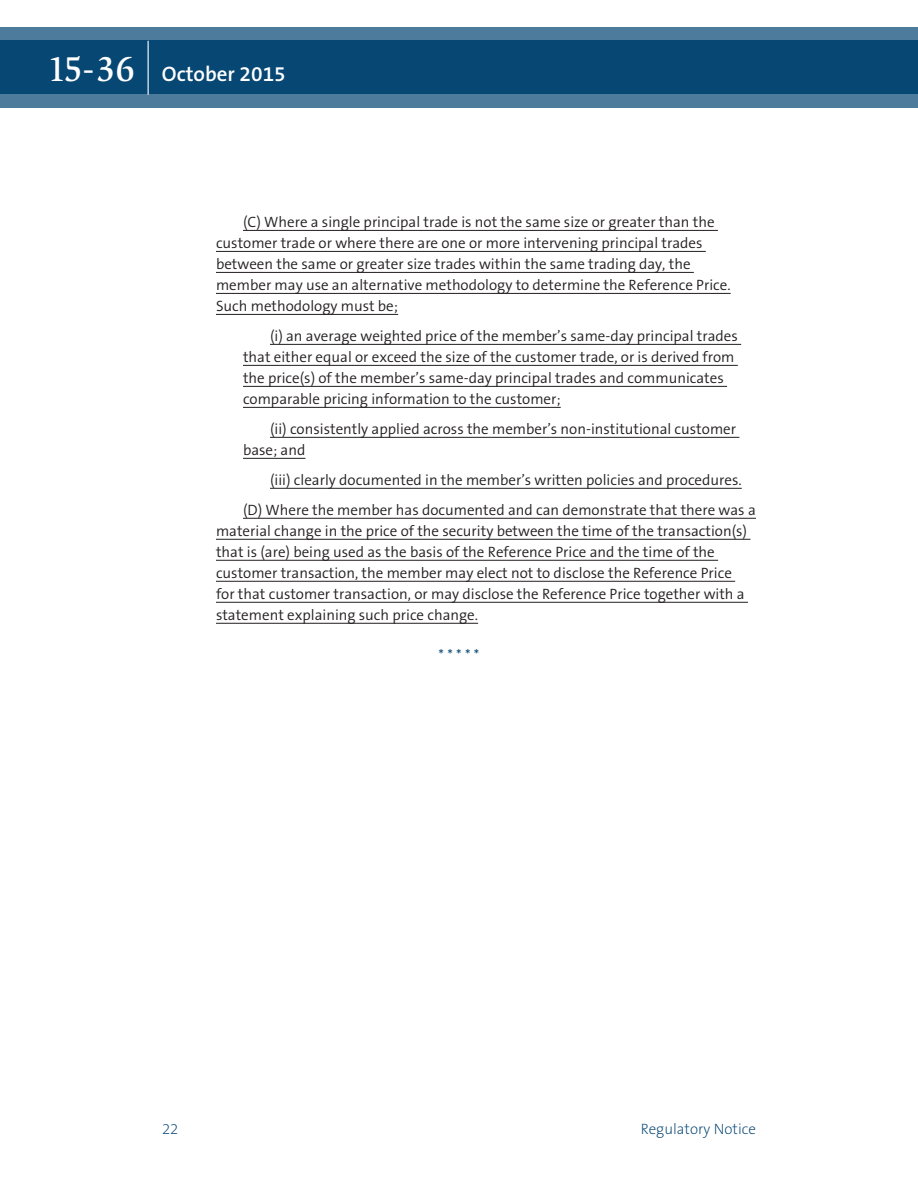
<style>
.page{position:relative;width:918px;height:1188px;background:#fff}
.page>*{position:absolute;margin:0;border:0;box-sizing:border-box;transform-origin:0 0}
.t1{font:600 21px "The Sans B6";color:#fff}
.t2{font:300 15px/21px "The Sans B4";color:#231f20}
.t3{font:200 15px "The Sans B2";color:#004270}
.t4{font:300 15px "The Sans B4";color:#004270}
.s1{font-family:"Slimbach LT";font-weight:500;font-size:36px}
</style>
<div class="page">
<svg style="left:0;top:27px;width:918px;height:81px;background:#1e5881"></svg>
<hr style="left:148px;top:41px;width:1px;height:54px;background:#fff">
<hr style="left:243px;top:230px;width:475px;height:1px;background:#231f20">
<hr style="left:216px;top:251px;width:490px;height:1px;background:#231f20">
<hr style="left:216px;top:272px;width:478px;height:1px;background:#231f20">
<hr style="left:216px;top:293px;width:515px;height:1px;background:#231f20">
<hr style="left:216px;top:314px;width:182px;height:1px;background:#231f20">
<hr style="left:270px;top:344px;width:471px;height:1px;background:#231f20">
<hr style="left:243px;top:365px;width:495px;height:1px;background:#231f20">
<hr style="left:243px;top:386px;width:484px;height:1px;background:#231f20">
<hr style="left:243px;top:407px;width:318px;height:1px;background:#231f20">
<hr style="left:270px;top:437px;width:469px;height:1px;background:#231f20">
<hr style="left:243px;top:458px;width:62px;height:1px;background:#231f20">
<hr style="left:270px;top:488px;width:472px;height:1px;background:#231f20">
<hr style="left:243px;top:518px;width:513px;height:1px;background:#231f20">
<hr style="left:216px;top:539px;width:534px;height:1px;background:#231f20">
<hr style="left:216px;top:560px;width:502px;height:1px;background:#231f20">
<hr style="left:216px;top:581px;width:519px;height:1px;background:#231f20">
<hr style="left:216px;top:602px;width:532px;height:1px;background:#231f20">
<hr style="left:216px;top:623px;width:262px;height:1px;background:#231f20">
<h1 class="t1" style="left:47px;top:63px;width:240px"><span class="s1">15-36</span> October 2015</h1>
<p class="t2" style="left:216px;top:212px;width:516px;text-indent:27px">(C) Where a single principal trade is not the same size or greater than the customer trade or where there are one or more intervening principal trades between the same or greater size trades within the same trading day, the member may use an alternative methodology to determine the Reference Price.<br>Such methodology must be;</p>
<p class="t2" style="left:243px;top:326px;width:496px;text-indent:27px">(i) an average weighted price of the member’s same-day principal trades that either equal or exceed the size of the customer trade, or is derived from the price(s) of the member’s same-day principal trades and communicates comparable pricing information to the customer;</p>
<p class="t2" style="left:243px;top:419px;width:495px;text-indent:27px">(ii) consistently applied across the member’s non-institutional customer base; and</p>
<p class="t2" style="left:243px;top:465px;width:514px;line-height:30px;text-indent:27px">(iii) clearly documented in the member’s written policies and procedures. (D) Where the member has documented and can demonstrate that there was a</p>
<p class="t2" style="left:216px;top:521px;width:533px">material change in the price of the security between the time of the transaction(s) that is (are) being used as the basis of the Reference Price and the time of the customer transaction, the member may elect not to disclose the Reference Price for that customer transaction, or may disclose the Reference Price together with a statement explaining such price change.</p>
<p class="t4" style="left:439px;top:647px;width:42px">* * * * *</p>
<p class="t3" style="left:162px;top:1121px;width:18px">22</p>
<p class="t3" style="left:641px;top:1121px;width:117px">Regulatory Notice</p>
</div>
